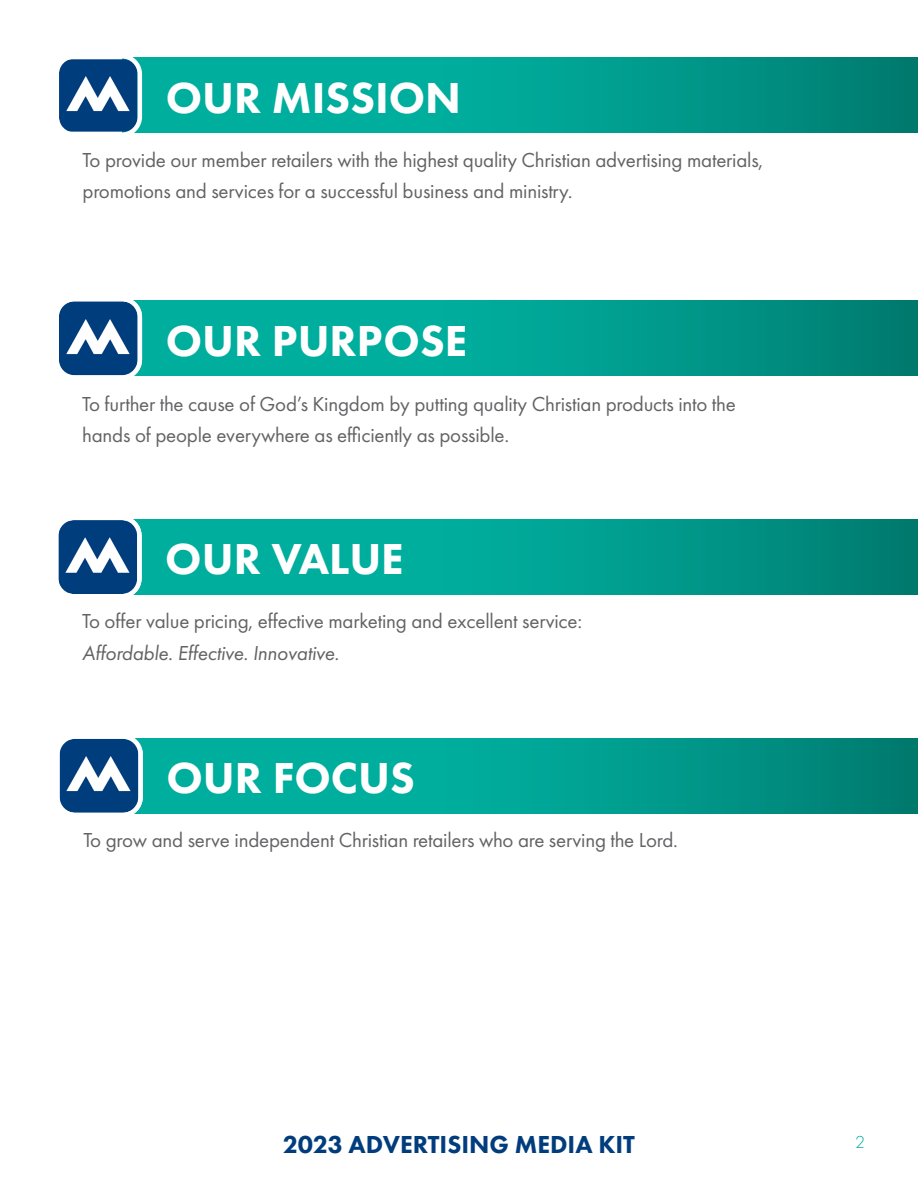
<style>
.page{position:relative;width:918px;height:1188px;background:#fff}
.page>*{position:absolute;margin:0;border:0;box-sizing:border-box;transform-origin:0 0}
.t1{font:800 45px "Futura PT";color:#fff}
.t2{font:800 25.5px "Futura PT";color:#013d7d}
.t3{font:21px/31.5px "Futura PT";letter-spacing:-.01em;color:#636366}
.t4{font:300 18px "Futura PT";color:#00ae9d}
.s1{font-style:italic}
</style>
<div class="page">
<div style="left:123px;top:58px;width:795px;height:75px;background:linear-gradient(to right,#00bcab,#008578)"></div>
<img style="left:59px;top:59px;width:78px;height:73px">
<div style="left:54px;top:54px;width:88px;height:83px;border:4px solid #fff;border-radius:18px"></div>
<div style="left:123px;top:301px;width:795px;height:75px;background:linear-gradient(to right,#00bcab,#008578)"></div>
<div style="left:122px;top:519px;width:796px;height:76px;background:linear-gradient(to right,#00bcab,#008578)"></div>
<div style="left:123px;top:738px;width:795px;height:75px;background:linear-gradient(to right,#00bcab,#008578)"></div>
<img style="left:59px;top:302px;width:78px;height:72px">
<div style="left:54px;top:297px;width:88px;height:83px;border:4px solid #fff;border-radius:18px"></div>
<img style="left:59px;top:521px;width:78px;height:72px">
<div style="left:54px;top:516px;width:88px;height:83px;border:4px solid #fff;border-radius:18px"></div>
<img style="left:60px;top:740px;width:78px;height:72px">
<div style="left:55px;top:734px;width:88px;height:83px;border:4px solid #fff;border-radius:18px"></div>
<p class="t1" style="left:166px;top:70px;width:297px">OUR MISSION</p>
<p class="t3" style="left:83px;top:144px;width:682px">To provide our member retailers with the highest quality Christian advertising materials, promotions and services for a successful business and ministry.</p>
<p class="t1" style="left:166px;top:312px;width:303px">OUR PURPOSE</p>
<p class="t3" style="left:82px;top:388px;width:655px">To further the cause of God’s Kingdom by putting quality Christian products into the hands of people everywhere as efficiently as possible.</p>
<p class="t1" style="left:165px;top:531px;width:240px">OUR VALUE</p>
<p class="t3" style="left:82px;top:606px;width:502px">To offer value pricing, effective marketing and excellent service:<br><span class="s1">Affordable. Effective. Innovative.</span></p>
<p class="t1" style="left:166px;top:750px;width:250px">OUR FOCUS</p>
<p class="t3" style="left:83px;top:824px;width:596px">To grow and serve independent Christian retailers who are serving the Lord.</p>
<p class="t2" style="left:283px;top:1129px;width:354px">2023 ADVERTISING MEDIA KIT</p>
<p class="t4" style="left:855px;top:1132px;width:11px">2</p>
</div>
